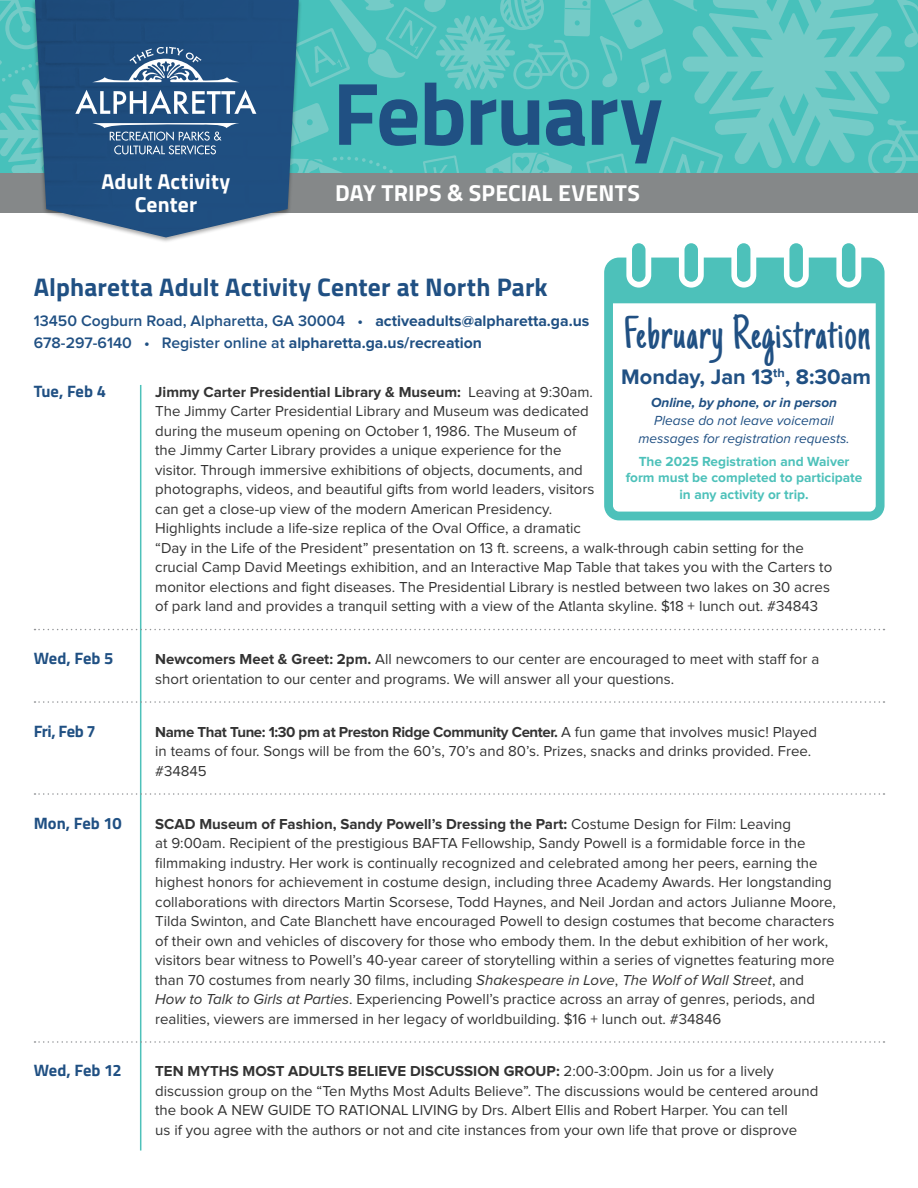
<style>
.page{position:relative;width:918px;height:1188px;background:#fff}
.page>*{position:absolute;margin:0;border:0;box-sizing:border-box;transform-origin:0 0}
.t1{font:700 88.8px "Titillium Web";letter-spacing:-.015em;color:#205083}
.t2{font:48px "Just Another Hand";letter-spacing:.02em;color:#205083}
.t3{font:700 25.5px "Titillium Web";letter-spacing:.005em;color:#205083}
.t4{font:700 23.1px "Titillium Web";letter-spacing:.005em;color:#fff}
.t5{font:700 21.75px "Proxima Nova";color:#205083}
.t6{font:700 21.6px/22.6px "Titillium Web";letter-spacing:.005em;color:#fff;text-align:center}
.t7{font:700 16.5px "Titillium Web";letter-spacing:-.015em;color:#205083}
.t8{font:600 15.75px/21.8px "Proxima Nova";color:#205083}
.t9{font:15px/19.5px "Proxima Nova";color:#333}
.t10{font:700 13.65px/16.4px "Proxima Nova";color:#4dc1ba;text-align:center}
.t11{font:italic 13.65px/17.7px "Proxima Nova";color:#205083;text-align:center}
.t12{font:italic 700 13.65px "Proxima Nova";color:#205083}
.s1{font-weight:700}
.s2{font-style:italic}
</style>
<div class="page">
<div style="left:0;top:126px;width:918px;height:87px;background:#858889"></div>
<div style="left:31px;top:0;width:272px;height:243px;background:#000;opacity:.35"></div>
<img style="left:35px;top:173px;width:264px;height:64px">
<svg style="left:0;top:0;width:918px;height:173px;background:#4ba6af"></svg>
<hr style="left:140px;top:385px;width:1px;height:766px;background:#4dc1ba">
<svg style="left:34px;top:629px;width:851px;height:1px"></svg>
<svg style="left:34px;top:701px;width:851px;height:2px"></svg>
<svg style="left:34px;top:793px;width:851px;height:2px"></svg>
<svg style="left:34px;top:1041px;width:851px;height:2px"></svg>
<svg style="left:604px;top:243px;width:281px;height:277px;fill:#4dc1ba"></svg>
<svg style="left:613px;top:303px;width:263px;height:209px"></svg>
<h3 class="t6" style="left:101px;top:169px;width:130px">Adult Activity<br>Center</h3>
<h1 class="t1" style="left:333px;top:46px;width:332px">February</h1>
<h3 class="t4" style="left:335px;top:176px;width:306px">DAY TRIPS &amp; SPECIAL EVENTS</h3>
<h3 class="t3" style="left:34px;top:267px;width:516px">Alpharetta Adult Activity Center at North Park</h3>
<p class="t8" style="left:34px;top:310px;width:557px">13450 Cogburn Road, Alpharetta, GA 30004 • <span class="s1">activeadults@alpharetta.ga.us<br></span>678-297-6140 • Register online at <span class="s1">alpharetta.ga.us/recreation</span></p>
<h2 class="t2" style="left:623px;top:305px;width:249px">February Registration</h2>
<h3 class="t5" style="left:621px;top:364px;width:251px">Monday, Jan 13<sup>th</sup>, 8:30am</h3>
<p class="t12" style="left:651px;top:395px;width:188px">Online, by phone, or in person</p>
<p class="t11" style="left:638px;top:412px;width:213px">Please do not leave voicemail messages for registration requests.</p>
<p class="t10" style="left:626px;top:454px;width:238px">The 2025 Registration and Waiver form must be completed to participate in any activity or trip.</p>
<p class="t7" style="left:34px;top:378px;width:74px">Tue, Feb 4</p>
<p class="t9" style="left:155px;top:382px;width:679px"><span class="s1">Jimmy Carter Presidential Library &amp; Museum:</span> Leaving at 9:30am.<br>The Jimmy Carter Presidential Library and Museum was dedicated<br>during the museum opening on October 1, 1986. The Museum of<br>the Jimmy Carter Library provides a unique experience for the<br>visitor. Through immersive exhibitions of objects, documents, and<br>photographs, videos, and beautiful gifts from world leaders, visitors<br>can get a close-up view of the modern American Presidency.<br>Highlights include a life-size replica of the Oval Office, a dramatic<br>“Day in the Life of the President” presentation on 13 ft. screens, a walk-through cabin setting for the crucial Camp David Meetings exhibition, and an Interactive Map Table that takes you with the Carters to monitor elections and fight diseases. The Presidential Library is nestled between two lakes on 30 acres of park land and provides a tranquil setting with a view of the Atlanta skyline. $18 + lunch out. #34843</p>
<p class="t7" style="left:34px;top:646px;width:81px">Wed, Feb 5</p>
<p class="t9" style="left:155px;top:650px;width:666px"><span class="s1">Newcomers Meet &amp; Greet: 2pm.</span> All newcomers to our center are encouraged to meet with staff for a short orientation to our center and programs. We will answer all your questions.</p>
<p class="t7" style="left:34px;top:718px;width:64px">Fri, Feb 7</p>
<p class="t9" style="left:155px;top:722px;width:663px"><span class="s1">Name That Tune: 1:30 pm at Preston Ridge Community Center.</span> A fun game that involves music! Played in teams of four. Songs will be from the 60’s, 70’s and 80’s. Prizes, snacks and drinks provided. Free. #34845</p>
<p class="t7" style="left:34px;top:810px;width:89px">Mon, Feb 10</p>
<p class="t9" style="left:155px;top:814px;width:682px"><span class="s1">SCAD Museum of Fashion, Sandy Powell’s Dressing the Part:</span> Costume Design for Film: Leaving<br>at 9:00am. Recipient of the prestigious BAFTA Fellowship, Sandy Powell is a formidable force in the filmmaking industry. Her work is continually recognized and celebrated among her peers, earning the highest honors for achievement in costume design, including three Academy Awards. Her longstanding collaborations with directors Martin Scorsese, Todd Haynes, and Neil Jordan and actors Julianne Moore, Tilda Swinton, and Cate Blanchett have encouraged Powell to design costumes that become characters of their own and vehicles of discovery for those who embody them. In the debut exhibition of her work, visitors bear witness to Powell’s 40-year career of storytelling within a series of vignettes featuring more than 70 costumes from nearly 30 films, including <span class="s2">Shakespeare in Love</span>, <span class="s2">The Wolf of Wall Street</span>, and <span class="s2">How to Talk to Girls at Parties</span>. Experiencing Powell’s practice across an array of genres, periods, and realities, viewers are immersed in her legacy of worldbuilding. $16 + lunch out. #34846</p>
<p class="t7" style="left:34px;top:1058px;width:90px">Wed, Feb 12</p>
<p class="t9" style="left:155px;top:1062px;width:665px"><span class="s1">TEN MYTHS MOST ADULTS BELIEVE DISCUSSION GROUP:</span> 2:00-3:00pm. Join us for a lively discussion group on the “Ten Myths Most Adults Believe”. The discussions would be centered around the book A NEW GUIDE TO RATIONAL LIVING by Drs. Albert Ellis and Robert Harper. You can tell<br>us if you agree with the authors or not and cite instances from your own life that prove or disprove</p>
</div>
